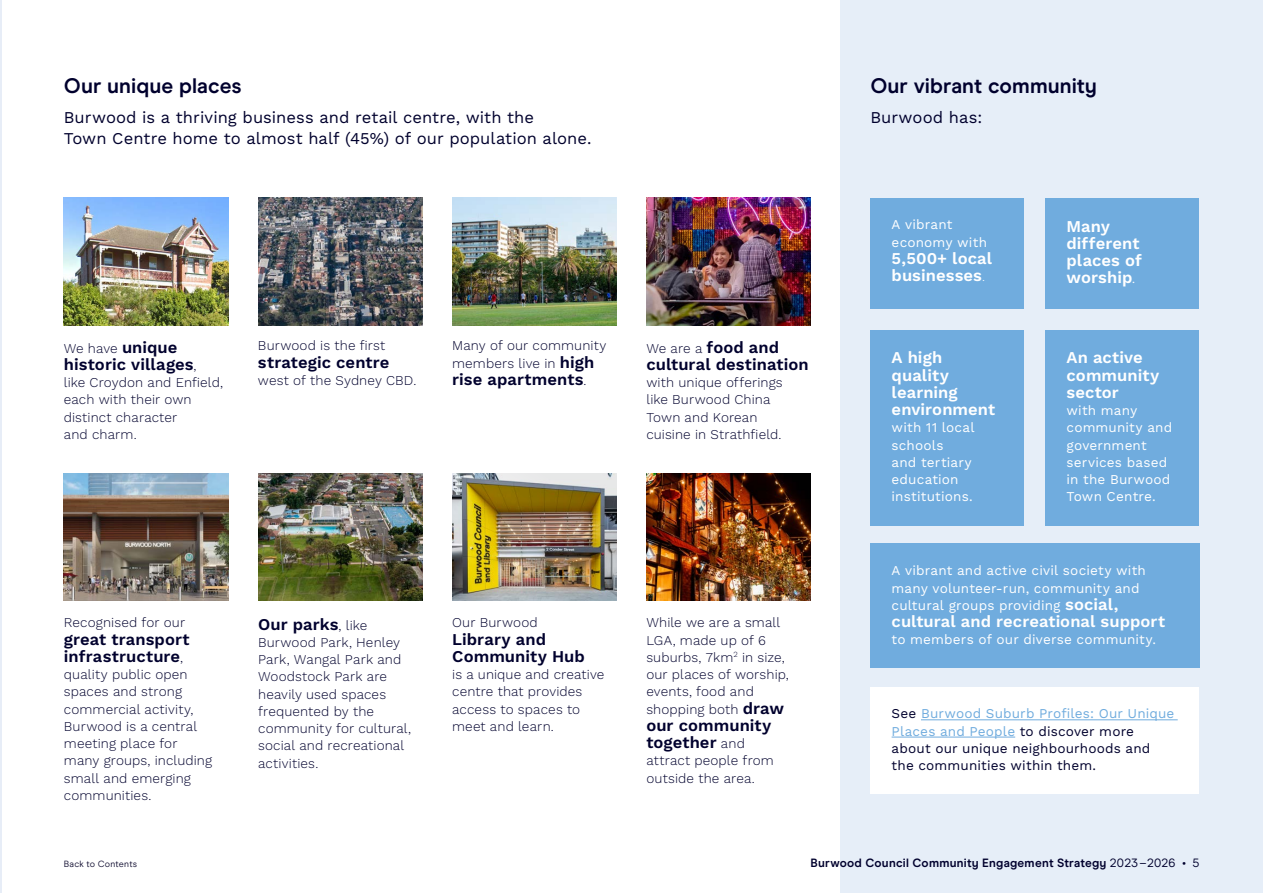
<style>
.page{position:relative;width:1263px;height:893px;background:#fff}
.page>*{position:absolute;margin:0;border:0;box-sizing:border-box;transform-origin:0 0}
.t1{font:700 21px "Modern Era";letter-spacing:.005em;color:#00002d}
.t2{font:600 16.5px/17.2px "Work Sans";letter-spacing:.005em;color:#00002d}
.t3{font:600 16.5px/17.2px "Work Sans";letter-spacing:.005em;color:#fff}
.t4{font:16.5px/21px "Work Sans";color:#00002d}
.t5{font:300 13.5px/17.2px "Work Sans";letter-spacing:.01em;color:#00002d}
.t6{font:13.5px/17.2px "Work Sans";letter-spacing:.01em;color:#fff}
.t7{font:13.5px/17.2px "Work Sans";letter-spacing:.01em;color:#00002d}
.t8{font:700 12px "Modern Era";letter-spacing:.02em;color:#00002d}
.t9{font:9px "Modern Era";letter-spacing:.025em;color:#161335}
.s1{font-weight:600;font-size:16.5px}
.s2{font-weight:300;font-size:13.5px}
.s3{font-weight:300}
.s4{color:#70acde}
.s5{font-weight:400}
.s6{font-weight:900}
</style>
<div class="page">
<div style="left:840px;top:0;width:423px;height:893px;background:#e6eef8"></div>
<div style="left:870px;top:198px;width:154px;height:110px;background:#70acde"></div>
<div style="left:1045px;top:198px;width:154px;height:110px;background:#70acde"></div>
<div style="left:870px;top:544px;width:329px;height:124px;background:#70acde"></div>
<div style="left:870px;top:330px;width:154px;height:195px;background:#70acde"></div>
<div style="left:1045px;top:330px;width:154px;height:195px;background:#70acde"></div>
<div style="left:870px;top:687px;width:329px;height:107px;background:#fff"></div>
<hr style="left:921px;top:719px;width:257px;height:1px;background:#70acde">
<hr style="left:891px;top:737px;width:124px;height:1px;background:#70acde">
<img style="left:64px;top:198px;width:164px;height:127px">
<img style="left:258px;top:198px;width:165px;height:127px">
<img style="left:452px;top:198px;width:165px;height:127px">
<img style="left:646px;top:198px;width:165px;height:127px">
<img style="left:64px;top:473px;width:164px;height:128px">
<img style="left:258px;top:473px;width:165px;height:128px">
<img style="left:646px;top:473px;width:165px;height:128px">
<img style="left:452px;top:473px;width:165px;height:128px">
<hr style="left:0;top:0;width:1px;height:893px;background:#e7edf7">
<h1 class="t1" style="left:64px;top:73px;width:179px">Our unique places</h1>
<p class="t4" style="left:64px;top:107px;width:529px">Burwood is a thriving business and retail centre, with the<br>Town Centre home to almost half (45%) of our population alone.</p>
<p class="t5" style="left:64px;top:340px;width:115px">We have <span class="s1">unique</span></p>
<p class="t2" style="left:64px;top:356px;width:134px">historic villages<span class="s2">,</span></p>
<p class="t5" style="left:64px;top:375px;width:161px">like Croydon and Enfield, each with their own distinct character<br>and charm.</p>
<p class="t5" style="left:258px;top:338px;width:129px">Burwood is the first</p>
<p class="t2" style="left:258px;top:354px;width:133px">strategic centre</p>
<p class="t5" style="left:258px;top:372px;width:160px">west of the Sydney CBD.</p>
<p class="t5" style="left:452px;top:338px;width:156px">Many of our community members live in <span class="s1">high</span></p>
<p class="t2" style="left:452px;top:371px;width:136px">rise apartments<span class="s2">.</span></p>
<p class="t2" style="left:646px;top:339px;width:164px"><span class="s2">We are a</span> food and cultural destination</p>
<p class="t5" style="left:646px;top:375px;width:138px">with unique offerings like Burwood China<br>Town and Korean cuisine in Strathfield.</p>
<p class="t5" style="left:64px;top:615px;width:123px">Recognised for our</p>
<p class="t2" style="left:64px;top:631px;width:127px">great transport infrastructure<span class="s2">,</span></p>
<p class="t5" style="left:64px;top:666px;width:150px">quality public open spaces and strong commercial activity,<br>Burwood is a central meeting place for many groups, including small and emerging communities.</p>
<p class="t2" style="left:258px;top:616px;width:111px">Our parks<span class="s2">, like</span></p>
<p class="t5" style="left:258px;top:634px;width:154px">Burwood Park, Henley<br>Park, Wangal Park and<br>Woodstock Park are heavily used spaces frequented by the community for cultural, social and recreational activities.</p>
<p class="t5" style="left:452px;top:615px;width:87px">Our Burwood</p>
<p class="t2" style="left:452px;top:631px;width:134px">Library and<br>Community Hub</p>
<p class="t5" style="left:452px;top:666px;width:154px">is a unique and creative centre that provides access to spaces to meet and learn.</p>
<p class="t5" style="left:646px;top:615px;width:144px">While we are a small<br>LGA, made up of 6 suburbs, 7km<sup>2</sup> in size, our places of worship, events, food and shopping both <span class="s1">draw</span></p>
<p class="t2" style="left:646px;top:717px;width:127px">our community together <span class="s2">and</span></p>
<p class="t5" style="left:646px;top:753px;width:129px">attract people from outside the area.</p>
<h1 class="t1" style="left:870px;top:73px;width:228px">Our vibrant community</h1>
<p class="t4" style="left:870px;top:107px;width:113px">Burwood has:</p>
<p class="t6" style="left:891px;top:217px;width:97px">A vibrant economy with</p>
<p class="t3" style="left:891px;top:250px;width:102px">5,500+ local businesses<span class="s2">.</span></p>
<p class="t3" style="left:891px;top:350px;width:105px">A high quality learning environment</p>
<p class="t6" style="left:891px;top:420px;width:84px">with 11 local schools<br>and tertiary education institutions.</p>
<p class="t3" style="left:1066px;top:218px;width:77px">Many different places of worship<span class="s3">.</span></p>
<p class="t3" style="left:1066px;top:350px;width:94px">An active community sector</p>
<p class="t6" style="left:1066px;top:402px;width:107px">with many community and government services based in the Burwood<br>Town Centre.</p>
<p class="t6" style="left:891px;top:563px;width:256px">A vibrant and active civil society with many volunteer-run, community and cultural groups providing <span class="s1">social,</span></p>
<p class="t3" style="left:892px;top:614px;width:275px">cultural and recreational support</p>
<p class="t6" style="left:891px;top:632px;width:266px">to members of our diverse community.</p>
<p class="t7" style="left:891px;top:706px;width:284px">See <span class="s4">Burwood Suburb Profiles: Our Unique Places and People</span> to discover more about our unique neighbourhoods and the communities within them.</p>
<p class="t9" style="left:64px;top:859px;width:75px">Back to Contents</p>
<p class="t8" style="left:810px;top:856px;width:390px">Burwood Council Community Engagement Strategy <span class="s5">2023–2026</span> <span class="s6">•</span> <span class="s5">5</span></p>
</div>
